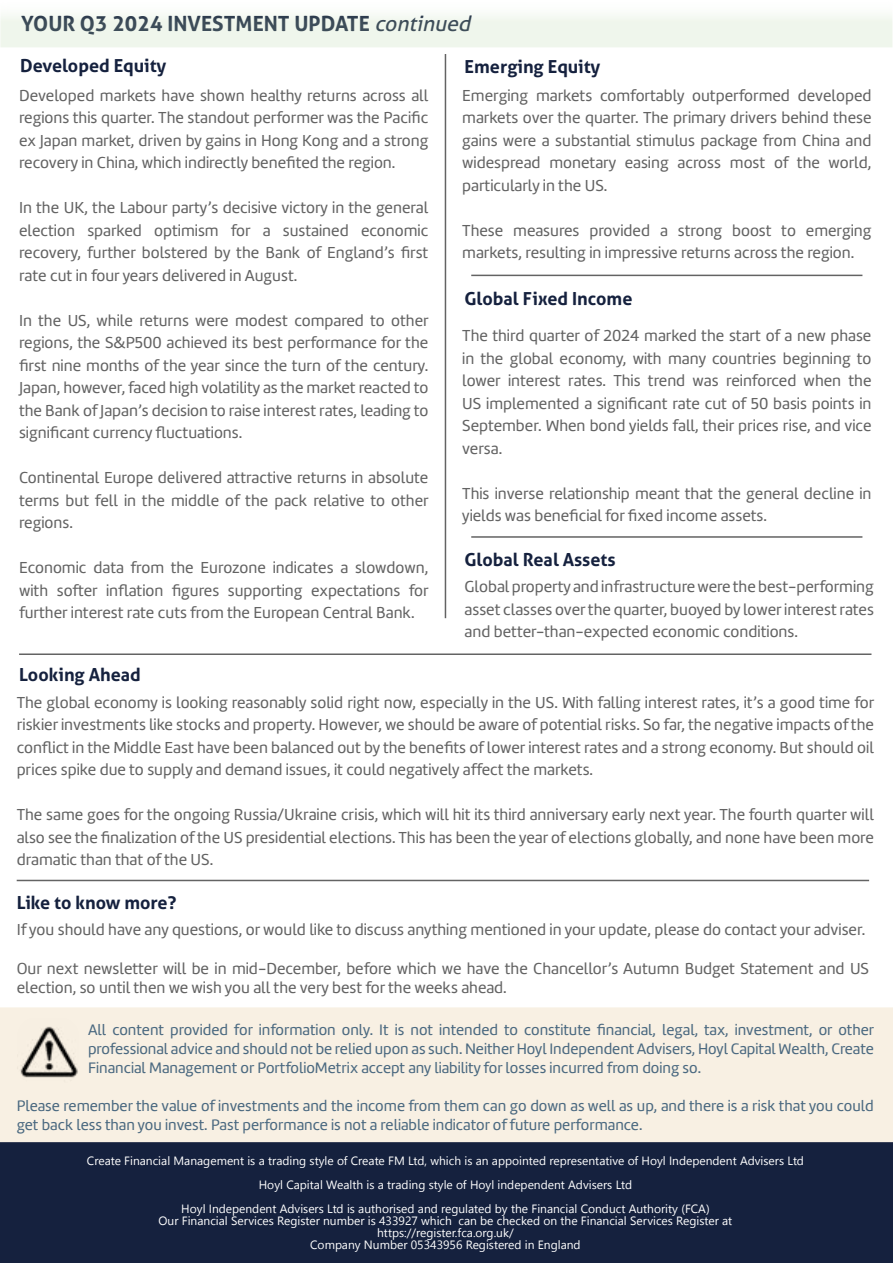
<style>
.page{position:relative;width:893px;height:1263px;background:#fff}
.page>*{position:absolute;margin:0;border:0;box-sizing:border-box;transform-origin:0 0}
.t1{font:700 21px "Aller";color:#15213e}
.t2{font:700 18px "Aller";color:#15213e}
.t3{font:16.5px/22.5px "Marine";color:#636363;text-align:justify}
.t4{font:15.75px/18.9px "Marine";color:#002f56;text-align:justify}
.t5{font:12px "Segoe UI Emoji";color:#fff}
.s1{font-weight:400;font-style:italic}
</style>
<div class="page">
<hr style="left:445px;top:54px;width:1px;height:564px;background:#636363">
<hr style="left:19px;top:653px;width:852px;height:2px;background:#636363">
<hr style="left:471px;top:275px;width:391px;height:1px;background:#636363">
<hr style="left:471px;top:536px;width:391px;height:2px;background:#636363">
<div style="left:0;top:1142px;width:893px;height:121px;background:#15213e"></div>
<div style="left:0;top:1007px;width:893px;height:135px;background:#f8f0e3"></div>
<div style="left:17px;top:1024px;width:857px;height:105px;background:#f8f0e3"></div>
<img style="left:17px;top:1017px;width:63px;height:61px">
<div style="left:0;top:0;width:893px;height:48px;background:linear-gradient(to right,#f3f8f1,#f3f8f1)"></div>
<hr style="left:17px;top:880px;width:852px;height:1px;background:#636363">
<p class="t1" style="left:21px;top:10px;width:456px">YOUR Q3 2024 INVESTMENT UPDATE <span class="s1">continued</span></p>
<p class="t2" style="left:20px;top:54px;width:148px">Developed Equity</p>
<p class="t3" style="left:19px;top:84px;width:411px">Developed markets have shown healthy returns across all regions this quarter. The standout performer was the Pacific ex Japan market, driven by gains in Hong Kong and a strong recovery in China, which indirectly benefited the region.</p>
<p class="t3" style="left:19px;top:196px;width:411px">In the UK, the Labour party’s decisive victory in the general election sparked optimism for a sustained economic recovery, further bolstered by the Bank of England’s first rate cut in four years delivered in August.</p>
<p class="t3" style="left:19px;top:309px;width:411px">In the US, while returns were modest compared to other regions, the S&amp;P500 achieved its best performance for the first nine months of the year since the turn of the century.<br>Japan, however, faced high volatility as the market reacted to the Bank of Japan’s decision to raise interest rates, leading to significant currency fluctuations.</p>
<p class="t3" style="left:19px;top:466px;width:411px">Continental Europe delivered attractive returns in absolute terms but fell in the middle of the pack relative to other regions.</p>
<p class="t3" style="left:19px;top:556px;width:411px">Economic data from the Eurozone indicates a slowdown, with softer inflation figures supporting expectations for further interest rate cuts from the European Central Bank.</p>
<p class="t2" style="left:465px;top:55px;width:137px">Emerging Equity</p>
<p class="t3" style="left:462px;top:84px;width:411px">Emerging markets comfortably outperformed developed markets over the quarter. The primary drivers behind these gains were a substantial stimulus package from China and widespread monetary easing across most of the world, particularly in the US.</p>
<p class="t3" style="left:462px;top:219px;width:411px">These measures provided a strong boost to emerging markets, resulting in impressive returns across the region.</p>
<p class="t2" style="left:465px;top:287px;width:169px">Global Fixed Income</p>
<p class="t3" style="left:462px;top:325px;width:411px">The third quarter of 2024 marked the start of a new phase in the global economy, with many countries beginning to lower interest rates. This trend was reinforced when the US implemented a significant rate cut of 50 basis points in September. When bond yields fall, their prices rise, and vice versa.</p>
<p class="t3" style="left:462px;top:482px;width:411px">This inverse relationship meant that the general decline in yields was beneficial for fixed income assets.</p>
<p class="t2" style="left:465px;top:548px;width:153px">Global Real Assets</p>
<p class="t3" style="left:465px;top:576px;width:411px">Global property and infrastructure were the best-performing asset classes over the quarter, buoyed by lower interest rates and better-than-expected economic conditions.</p>
<p class="t2" style="left:19px;top:663px;width:123px">Looking Ahead</p>
<p class="t3" style="left:17px;top:691px;width:859px">The global economy is looking reasonably solid right now, especially in the US. With falling interest rates, it’s a good time for riskier investments like stocks and property. However, we should be aware of potential risks. So far, the negative impacts of the conflict in the Middle East have been balanced out by the benefits of lower interest rates and a strong economy. But should oil prices spike due to supply and demand issues, it could negatively affect the markets.</p>
<p class="t3" style="left:17px;top:803px;width:859px">The same goes for the ongoing Russia/Ukraine crisis, which will hit its third anniversary early next year. The fourth quarter will also see the finalization of the US presidential elections. This has been the year of elections globally, and none have been more dramatic than that of the US.</p>
<p class="t2" style="left:17px;top:891px;width:161px">Like to know more?</p>
<p class="t3" style="left:17px;top:918px;width:850px">If you should have any questions, or would like to discuss anything mentioned in your update, please do contact your adviser.</p>
<p class="t3" style="left:17px;top:958px;width:854px;line-height:19.5px">Our next newsletter will be in mid-December, before which we have the Chancellor’s Autumn Budget Statement and US election, so until then we wish you all the very best for the weeks ahead.</p>
<p class="t4" style="left:88px;top:1020px;width:788px">All content provided for information only. It is not intended to constitute financial, legal, tax, investment, or other professional advice and should not be relied upon as such. Neither Hoyl Independent Advisers, Hoyl Capital Wealth, Create Financial Management or PortfolioMetrix accept any liability for losses incurred from doing so.</p>
<p class="t4" style="left:17px;top:1096px;width:859px">Please remember the value of investments and the income from them can go down as well as up, and there is a risk that you could get back less than you invest. Past performance is not a reliable indicator of future performance.</p>
<p class="t5" style="left:111px;top:1154px;width:61px">▼ ■■ ●</p>
<p class="t5" style="left:190px;top:1154px;width:8px">■</p>
<p class="t5" style="left:233px;top:1154px;width:40px">■▼ ▲ ▼</p>
<p class="t5" style="left:292px;top:1154px;width:53px">■ ▲▼ ● □</p>
<p class="t5" style="left:512px;top:1154px;width:22px">□■▼</p>
<p class="t5" style="left:577px;top:1154px;width:103px">▲ ■▼▼❖ □ ★□● ■</p>
<p class="t5" style="left:706px;top:1154px;width:32px">■ ■▼</p>
<p class="t5" style="left:755px;top:1154px;width:44px">❖▲ ▲ ▼</p>
<p class="t5" style="left:259px;top:1178px;width:26px">★□ ●</p>
<p class="t5" style="left:349px;top:1178px;width:43px">●▼ ▲ ▼</p>
<p class="t5" style="left:412px;top:1178px;width:97px">■ ▲▼ ● □ ★□ ● ■</p>
<p class="t5" style="left:534px;top:1178px;width:32px">■ ■▼</p>
<p class="t5" style="left:583px;top:1178px;width:44px">❖▲ ▲ ▼</p>
<p class="t5" style="left:181px;top:1202px;width:39px">★□ ● ■</p>
<p class="t5" style="left:246px;top:1202px;width:32px">■ ■▼</p>
<p class="t5" style="left:295px;top:1202px;width:108px">❖▲ ▲ ▼ ▲ ◆▼□▲</p>
<p class="t5" style="left:424px;top:1202px;width:56px">■ ◆● ▼</p>
<p class="t5" style="left:511px;top:1202px;width:163px">▼ ■■ ● □■◆▼ ◆▼□▼</p>
<p class="t5" style="left:168px;top:1214px;width:62px">◆ ■■ ●</p>
<p class="t5" style="left:300px;top:1214px;width:38px">▲▼ ■◆</p>
<p class="t5" style="left:371px;top:1214px;width:29px">▲ ✔✓✓</p>
<p class="t5" style="left:470px;top:1214px;width:8px">■</p>
<p class="t5" style="left:543px;top:1214px;width:23px">□■ ▼</p>
<p class="t5" style="left:590px;top:1214px;width:39px">■■ ●</p>
<p class="t5" style="left:384px;top:1226px;width:22px">▼▼ ▲</p>
<p class="t5" style="left:424px;top:1238px;width:21px">✓✔✓</p>
<p class="t5" style="left:528px;top:1238px;width:47px">■ ■●■</p>
</div>
